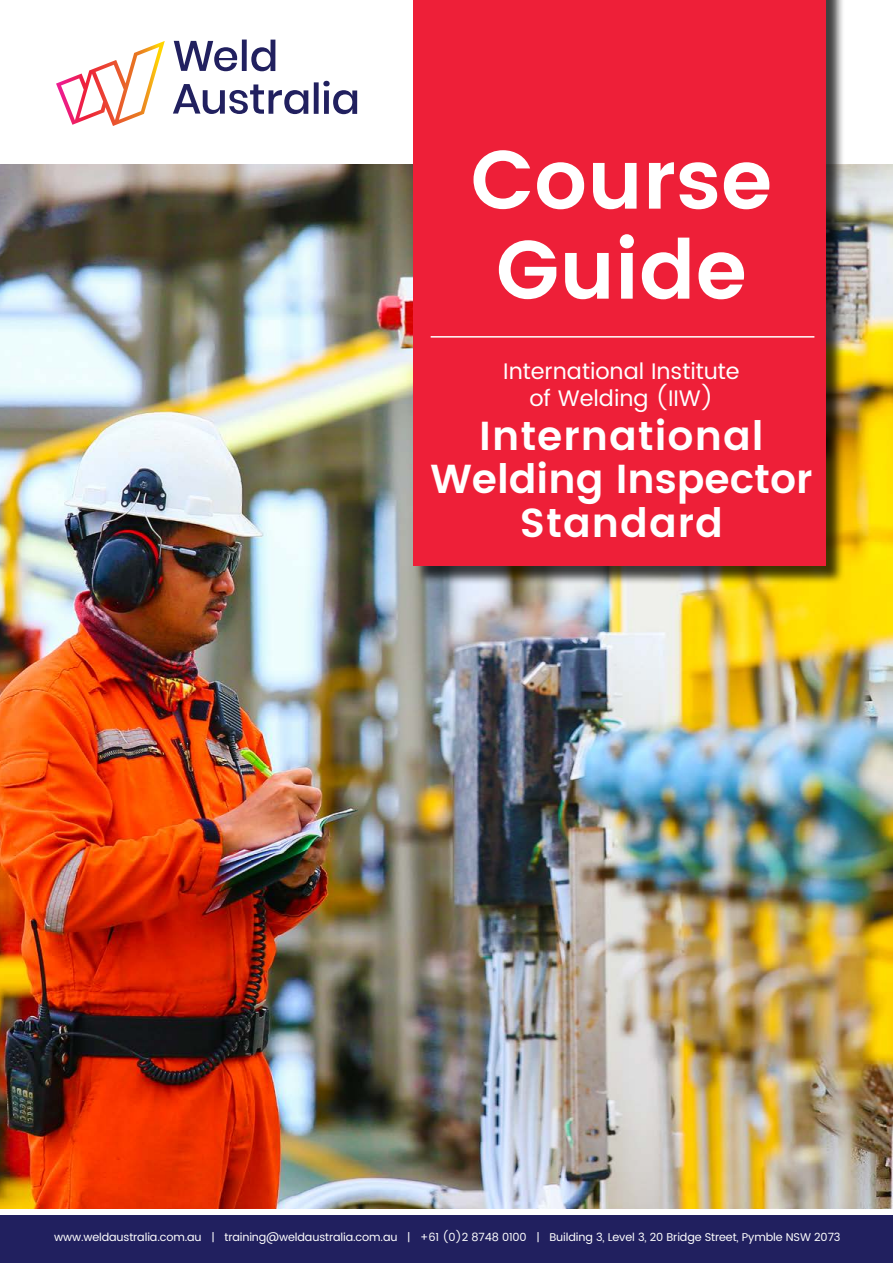
<style>
.page{position:relative;width:893px;height:1263px;background:#fff}
.page>*{position:absolute;margin:0;border:0;box-sizing:border-box;transform-origin:0 0}
.t1{font:600 82.5px/90px "Poppins";color:#fff;text-align:center}
.t2{font:600 40.5px/43.5px "Poppins";letter-spacing:.025em;color:#fff;text-align:center}
.t3{font:22.5px/27px "Poppins";color:#fff;text-align:center}
.t4{font:11.25px "Poppins";letter-spacing:-.01em;color:#fff}
</style>
<div class="page">
<img style="left:0;top:164px;width:893px;height:1045px">
<div style="left:415px;top:0;width:429px;height:584px;background:#000;opacity:.75"></div>
<div style="left:413px;top:0;width:413px;height:566px;background:#ee1f38"></div>
<svg style="left:56px;top:41px;width:109px;height:85px"></svg>
<svg style="left:174px;top:41px;width:63px;height:30px"></svg>
<div style="left:242px;top:40px;width:5px;height:31px;background:#21205f"></div>
<svg style="left:251px;top:40px;width:24px;height:31px"></svg>
<svg style="left:173px;top:84px;width:135px;height:30px"></svg>
<div style="left:314px;top:82px;width:5px;height:32px;background:#21205f"></div>
<svg style="left:323px;top:81px;width:34px;height:33px"></svg>
<hr style="left:431px;top:336px;width:383px;height:2px;background:#fff">
<div style="left:0;top:1216px;width:893px;height:47px;background:#21205f"></div>
<h1 class="t1" style="left:471px;top:138px;width:303px">Course<br>Guide</h1>
<h3 class="t3" style="left:503px;top:358px;width:238px">International Institute of Welding (IIW)</h3>
<h2 class="t2" style="left:430px;top:415px;width:383px">International<br>Welding Inspector<br>Standard</h2>
<p class="t4" style="left:54px;top:1228px;width:788px">www.weldaustralia.com.au | training@weldaustralia.com.au | +61 (0)2 8748 0100 | Building 3, Level 3, 20 Bridge Street, Pymble NSW 2073</p>
</div>
